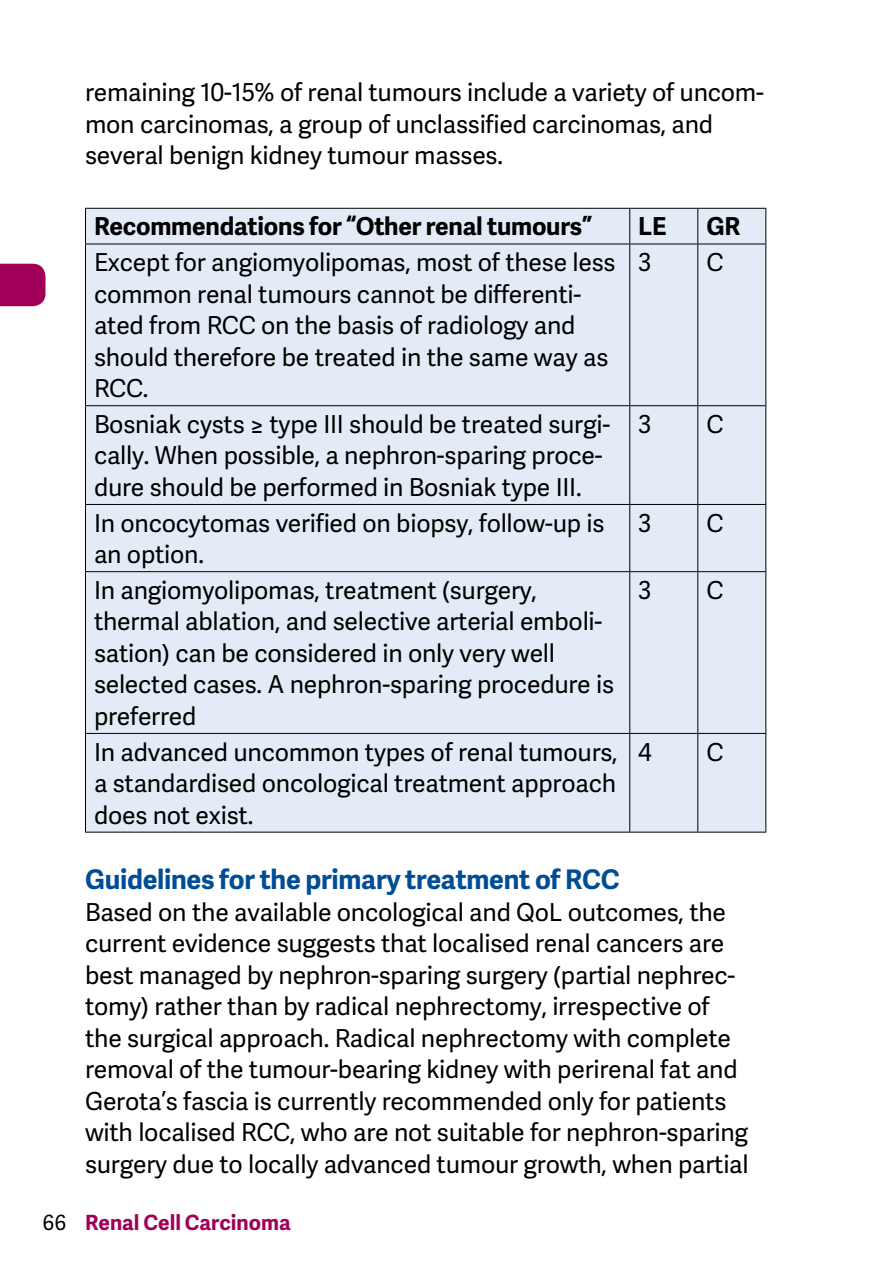
<style>
.page{position:relative;width:893px;height:1276px;background:#fff}
.page>*{position:absolute;margin:0;border:0;box-sizing:border-box;transform-origin:0 0}
.t1{font:700 27px "Adelle Sans";letter-spacing:-.01em;color:#004d95}
.t2{font:24.6px/31.5px "Adelle Sans";letter-spacing:-.01em;color:#000}
.t3{font:700 24.6px "Adelle Sans";letter-spacing:-.01em;color:#000}
.t4{font:700 21px "Adelle Sans";color:#a00057}
.s1{font-weight:400;color:#000}
</style>
<div class="page">
<div style="left:0;top:264px;width:46px;height:42px;background:#a00057"></div>
<div style="left:86px;top:209px;width:679px;height:622px;background:#e3ecf6"></div>
<hr style="left:85px;top:208px;width:545px;height:1px;background:#000">
<hr style="left:85px;top:209px;width:1px;height:34px;background:#000">
<hr style="left:630px;top:208px;width:68px;height:1px;background:#000">
<hr style="left:629px;top:209px;width:1px;height:34px;background:#000">
<hr style="left:698px;top:208px;width:68px;height:1px;background:#000">
<hr style="left:697px;top:209px;width:1px;height:34px;background:#000">
<hr style="left:765px;top:209px;width:1px;height:34px;background:#000">
<hr style="left:85px;top:243px;width:545px;height:1px;background:#000">
<hr style="left:85px;top:244px;width:1px;height:161px;background:#000">
<hr style="left:630px;top:243px;width:68px;height:1px;background:#000">
<hr style="left:629px;top:244px;width:1px;height:161px;background:#000">
<hr style="left:698px;top:243px;width:68px;height:1px;background:#000">
<hr style="left:697px;top:244px;width:1px;height:161px;background:#000">
<hr style="left:765px;top:244px;width:1px;height:161px;background:#000">
<hr style="left:85px;top:405px;width:545px;height:1px;background:#000">
<hr style="left:85px;top:406px;width:1px;height:98px;background:#000">
<hr style="left:630px;top:405px;width:68px;height:1px;background:#000">
<hr style="left:629px;top:406px;width:1px;height:98px;background:#000">
<hr style="left:698px;top:405px;width:68px;height:1px;background:#000">
<hr style="left:697px;top:406px;width:1px;height:98px;background:#000">
<hr style="left:765px;top:406px;width:1px;height:98px;background:#000">
<hr style="left:85px;top:504px;width:545px;height:1px;background:#000">
<hr style="left:85px;top:505px;width:1px;height:66px;background:#000">
<hr style="left:630px;top:504px;width:68px;height:1px;background:#000">
<hr style="left:629px;top:505px;width:1px;height:66px;background:#000">
<hr style="left:698px;top:504px;width:68px;height:1px;background:#000">
<hr style="left:697px;top:505px;width:1px;height:66px;background:#000">
<hr style="left:765px;top:505px;width:1px;height:66px;background:#000">
<hr style="left:85px;top:571px;width:545px;height:1px;background:#000">
<hr style="left:85px;top:572px;width:1px;height:161px;background:#000">
<hr style="left:630px;top:571px;width:68px;height:1px;background:#000">
<hr style="left:629px;top:572px;width:1px;height:161px;background:#000">
<hr style="left:698px;top:571px;width:68px;height:1px;background:#000">
<hr style="left:697px;top:572px;width:1px;height:161px;background:#000">
<hr style="left:765px;top:572px;width:1px;height:161px;background:#000">
<hr style="left:85px;top:733px;width:545px;height:1px;background:#000">
<hr style="left:85px;top:734px;width:1px;height:97px;background:#000">
<hr style="left:630px;top:733px;width:68px;height:1px;background:#000">
<hr style="left:629px;top:734px;width:1px;height:97px;background:#000">
<hr style="left:698px;top:733px;width:68px;height:1px;background:#000">
<hr style="left:697px;top:734px;width:1px;height:97px;background:#000">
<hr style="left:765px;top:734px;width:1px;height:97px;background:#000">
<hr style="left:85px;top:831px;width:545px;height:1px;background:#000">
<hr style="left:630px;top:831px;width:68px;height:1px;background:#000">
<hr style="left:698px;top:831px;width:68px;height:1px;background:#000">
<p class="t2" style="left:85px;top:76px;width:680px">remaining 10-15% of renal tumours include a variety of uncom&shy;mon carcinomas, a group of unclassified carcinomas, and several benign kidney tumour masses.</p>
<p class="t3" style="left:94px;top:209px;width:499px">Recommendations for “Other renal tumours”</p>
<p class="t3" style="left:638px;top:209px;width:30px">LE</p>
<p class="t3" style="left:706px;top:209px;width:35px">GR</p>
<p class="t2" style="left:94px;top:246px;width:523px">Except for angiomyolipomas, most of these less common renal tumours cannot be differenti&shy;ated from RCC on the basis of radiology and should therefore be treated in the same way as RCC.</p>
<p class="t2" style="left:638px;top:246px;width:15px">3</p>
<p class="t2" style="left:706px;top:246px;width:19px">C</p>
<p class="t2" style="left:94px;top:408px;width:518px">Bosniak cysts ≥ type III should be treated surgi&shy;cally. When possible, a nephron-sparing proce&shy;dure should be performed in Bosniak type III.</p>
<p class="t2" style="left:638px;top:408px;width:15px">3</p>
<p class="t2" style="left:706px;top:408px;width:19px">C</p>
<p class="t2" style="left:94px;top:506px;width:512px">In oncocytomas verified on biopsy, follow-up is an option.</p>
<p class="t2" style="left:638px;top:506px;width:15px">3</p>
<p class="t2" style="left:706px;top:506px;width:19px">C</p>
<p class="t2" style="left:94px;top:573px;width:522px">In angiomyolipomas, treatment (surgery, thermal ablation, and selective arterial emboli&shy;sation) can be considered in only very well selected cases. A nephron-sparing procedure is preferred</p>
<p class="t2" style="left:638px;top:573px;width:15px">3</p>
<p class="t2" style="left:706px;top:573px;width:19px">C</p>
<p class="t2" style="left:94px;top:735px;width:525px;text-align:justify">In advanced uncommon types of renal tumours, a standardised oncological treatment approach does not exist.</p>
<p class="t2" style="left:638px;top:735px;width:15px">4</p>
<p class="t2" style="left:706px;top:735px;width:19px">C</p>
<p class="t1" style="left:85px;top:859px;width:536px">Guidelines for the primary treatment of RCC</p>
<p class="t2" style="left:85px;top:895px;width:665px">Based on the available oncological and QoL outcomes, the current evidence suggests that localised renal cancers are best managed by nephron-sparing surgery (partial nephrec&shy;tomy) rather than by radical nephrectomy, irrespective of the surgical approach. Radical nephrectomy with complete removal of the tumour-bearing kidney with perirenal fat and Gerota’s fascia is currently recommended only for patients with localised RCC, who are not suitable for nephron-sparing surgery due to locally advanced tumour growth, when partial</p>
<p class="t4" style="left:43px;top:1207px;width:250px"><span class="s1">66</span> Renal Cell Carcinoma</p>
</div>
